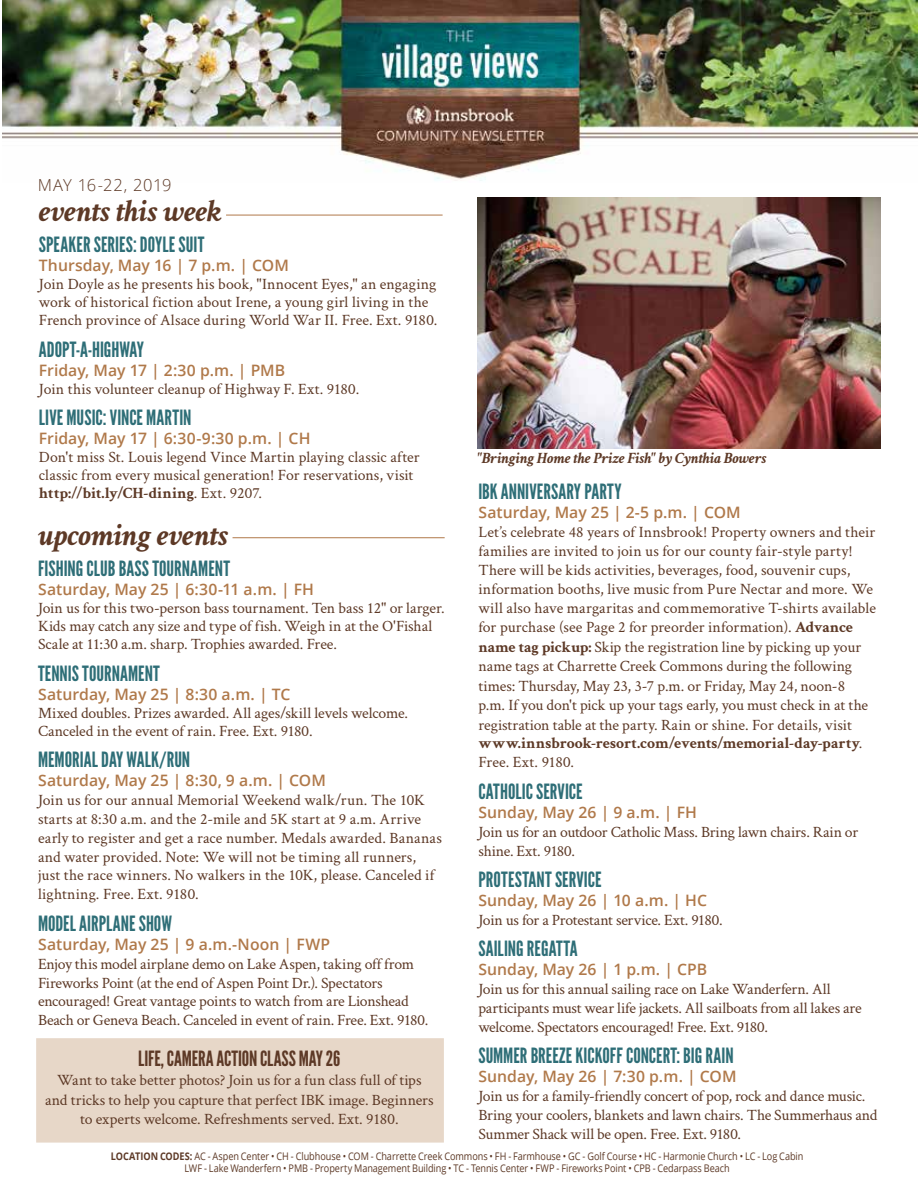
<style>
.page{position:relative;width:918px;height:1188px;background:#fff}
.page>*{position:absolute;margin:0;border:0;box-sizing:border-box;transform-origin:0 0}
.t1{font:italic 700 31.5px "Crimson";letter-spacing:-.01em;color:#5d3926}
.t2{font:21px "League Gothic";color:#2e6e77}
.t3{font:21px "League Gothic";letter-spacing:-.005em;color:#5d3926}
.t4{font:300 16.5px "Open Sans";letter-spacing:.03em;color:#5d3926}
.t5{font:15.75px/18.9px "Crimson";letter-spacing:-.005em;color:#5d3926}
.t6{font:600 15.75px "Open Sans";color:#b0794a}
.t7{font:italic 700 15.75px "Crimson";letter-spacing:-.015em;color:#5d3926}
.t8{font:10.5px/12px "Open Sans";letter-spacing:-.005em;color:#5d3926;text-align:center;scale:.87 1}
.s1{font-weight:700}
</style>
<div class="page">
<img style="left:2px;top:0;width:916px;height:181px">
<hr style="left:226px;top:215px;width:217px;height:1px;background:#b0794a">
<img style="left:477px;top:198px;width:403px;height:250px">
<hr style="left:233px;top:537px;width:212px;height:1px;background:#b0794a">
<div style="left:36px;top:1038px;width:408px;height:105px;background:#e7d7c8;border:2px solid #e7d7c8"></div>
<p class="t4" style="left:38px;top:174px;width:135px">MAY 16-22, 2019</p>
<h1 class="t1" style="left:39px;top:192px;width:184px">events this week</h1>
<h2 class="t2" style="left:39px;top:232px;width:167px">SPEAKER SERIES: DOYLE SUIT</h2>
<p class="t6" style="left:39px;top:255px;width:252px">Thursday, May 16 | 7 p.m. | COM</p>
<p class="t5" style="left:39px;top:275px;width:400px;line-height:18px">Join Doyle as he presents his book, "Innocent Eyes," an engaging work of historical fiction about Irene, a young girl living in the<br>French province of Alsace during World War II. Free. Ext. 9180.</p>
<h2 class="t2" style="left:39px;top:337px;width:107px">ADOPT-A-HIGHWAY</h2>
<p class="t6" style="left:39px;top:359px;width:248px">Friday, May 17 | 2:30 p.m. | PMB</p>
<p class="t5" style="left:39px;top:379px;width:322px">Join this volunteer cleanup of Highway F. Ext. 9180.</p>
<h2 class="t2" style="left:39px;top:405px;width:154px">LIVE MUSIC: VINCE MARTIN</h2>
<p class="t6" style="left:39px;top:428px;width:273px">Friday, May 17 | 6:30-9:30 p.m. | CH</p>
<p class="t5" style="left:39px;top:447px;width:382px;line-height:18px">Don't miss St. Louis legend Vince Martin playing classic after classic from every musical generation! For reservations, visit <span class="s1">http://bit.ly/CH-dining</span>. Ext. 9207.</p>
<h1 class="t1" style="left:38px;top:516px;width:192px">upcoming events</h1>
<h2 class="t2" style="left:38px;top:556px;width:193px">FISHING CLUB BASS TOURNAMENT</h2>
<p class="t6" style="left:38px;top:579px;width:277px">Saturday, May 25 | 6:30-11 a.m. | FH</p>
<p class="t5" style="left:38px;top:599px;width:408px;line-height:18px">Join us for this two-person bass tournament. Ten bass 12" or larger.<br>Kids may catch any size and type of fish. Weigh in at the O'Fishal<br>Scale at 11:30 a.m. sharp. Trophies awarded. Free.</p>
<h2 class="t2" style="left:38px;top:661px;width:123px">TENNIS TOURNAMENT</h2>
<p class="t6" style="left:38px;top:683px;width:254px">Saturday, May 25 | 8:30 a.m. | TC</p>
<p class="t5" style="left:38px;top:703px;width:372px;line-height:18px">Mixed doubles. Prizes awarded. All ages/skill levels welcome.<br>Canceled in the event of rain. Free. Ext. 9180.</p>
<h2 class="t2" style="left:38px;top:747px;width:154px">MEMORIAL DAY WALK/RUN</h2>
<p class="t6" style="left:38px;top:769px;width:289px">Saturday, May 25 | 8:30, 9 a.m. | COM</p>
<p class="t5" style="left:38px;top:790px;width:405px">Join us for our annual Memorial Weekend walk/run. The 10K starts at 8:30 a.m. and the 2-mile and 5K start at 9 a.m. Arrive early to register and get a race number. Medals awarded. Bananas and water provided. Note: We will not be timing all runners, just the race winners. No walkers in the 10K, please. Canceled if lightning. Free. Ext. 9180.</p>
<h2 class="t2" style="left:38px;top:911px;width:135px">MODEL AIRPLANE SHOW</h2>
<p class="t6" style="left:38px;top:933px;width:294px">Saturday, May 25 | 9 a.m.-Noon | FWP</p>
<p class="t5" style="left:38px;top:954px;width:392px">Enjoy this model airplane demo on Lake Aspen, taking off from Fireworks Point (at the end of Aspen Point Dr.). Spectators encouraged! Great vantage points to watch from are Lionshead Beach or Geneva Beach. Canceled in event of rain. Free. Ext. 9180.</p>
<h2 class="t3" style="left:138px;top:1046px;width:204px">LIFE, CAMERA ACTION CLASS MAY 26</h2>
<p class="t5" style="left:45px;top:1070px;width:390px;line-height:19.5px;text-align:center">Want to take better photos? Join us for a fun class full of tips and tricks to help you capture that perfect IBK image. Beginners to experts welcome. Refreshments served. Ext. 9180.</p>
<p class="t7" style="left:477px;top:449px;width:291px">"Bringing Home the Prize Fish" by Cynthia Bowers</p>
<h2 class="t2" style="left:478px;top:479px;width:145px">IBK ANNIVERSARY PARTY</h2>
<p class="t6" style="left:478px;top:502px;width:264px">Saturday, May 25 | 2-5 p.m. | COM</p>
<p class="t5" style="left:478px;top:522px;width:399px">Let’s celebrate 48 years of Innsbrook! Property owners and their families are invited to join us for our county fair-style party!<br>There will be kids activities, beverages, food, souvenir cups, information booths, live music from Pure Nectar and more. We will also have margaritas and commemorative T-shirts available for purchase (see Page 2 for preorder information). <span class="s1">Advance name tag pickup:</span> Skip the registration line by picking up your name tags at Charrette Creek Commons during the following times: Thursday, May 23, 3-7 p.m. or Friday, May 24, noon-8<br>p.m. If you don't pick up your tags early, you must check in at the registration table at the party. Rain or shine. For details, visit <span class="s1">www.innsbrook-resort.com/events/memorial-day-party</span>.<br>Free. Ext. 9180.</p>
<h2 class="t2" style="left:478px;top:779px;width:106px">CATHOLIC SERVICE</h2>
<p class="t6" style="left:478px;top:801px;width:220px">Sunday, May 26 | 9 a.m. | FH</p>
<p class="t5" style="left:478px;top:822px;width:381px">Join us for an outdoor Catholic Mass. Bring lawn chairs. Rain or shine. Ext. 9180.</p>
<h2 class="t2" style="left:478px;top:867px;width:125px">PROTESTANT SERVICE</h2>
<p class="t6" style="left:478px;top:889px;width:230px">Sunday, May 26 | 10 a.m. | HC</p>
<p class="t5" style="left:478px;top:910px;width:246px">Join us for a Protestant service. Ext. 9180.</p>
<h2 class="t2" style="left:478px;top:936px;width:101px">SAILING REGATTA</h2>
<p class="t6" style="left:478px;top:959px;width:230px">Sunday, May 26 | 1 p.m. | CPB</p>
<p class="t5" style="left:478px;top:979px;width:385px">Join us for this annual sailing race on Lake Wanderfern. All participants must wear life jackets. All sailboats from all lakes are welcome. Spectators encouraged! Free. Ext. 9180.</p>
<h2 class="t2" style="left:478px;top:1043px;width:257px">SUMMER BREEZE KICKOFF CONCERT: BIG RAIN</h2>
<p class="t6" style="left:478px;top:1066px;width:260px">Sunday, May 26 | 7:30 p.m. | COM</p>
<p class="t5" style="left:478px;top:1086px;width:401px">Join us for a family-friendly concert of pop, rock and dance music.<br>Bring your coolers, blankets and lawn chairs. The Summerhaus and<br>Summer Shack will be open. Free. Ext. 9180.</p>
<p class="t8" style="left:111px;top:1150px;width:798px"><span class="s1">LOCATION CODES:</span> AC - Aspen Center • CH - Clubhouse • COM - Charrette Creek Commons • FH - Farmhouse • GC - Golf Course • HC - Harmonie Church • LC - Log Cabin<br>LWF - Lake Wanderfern • PMB - Property Management Building • TC - Tennis Center • FWP - Fireworks Point • CPB - Cedarpass Beach</p>
</div>
